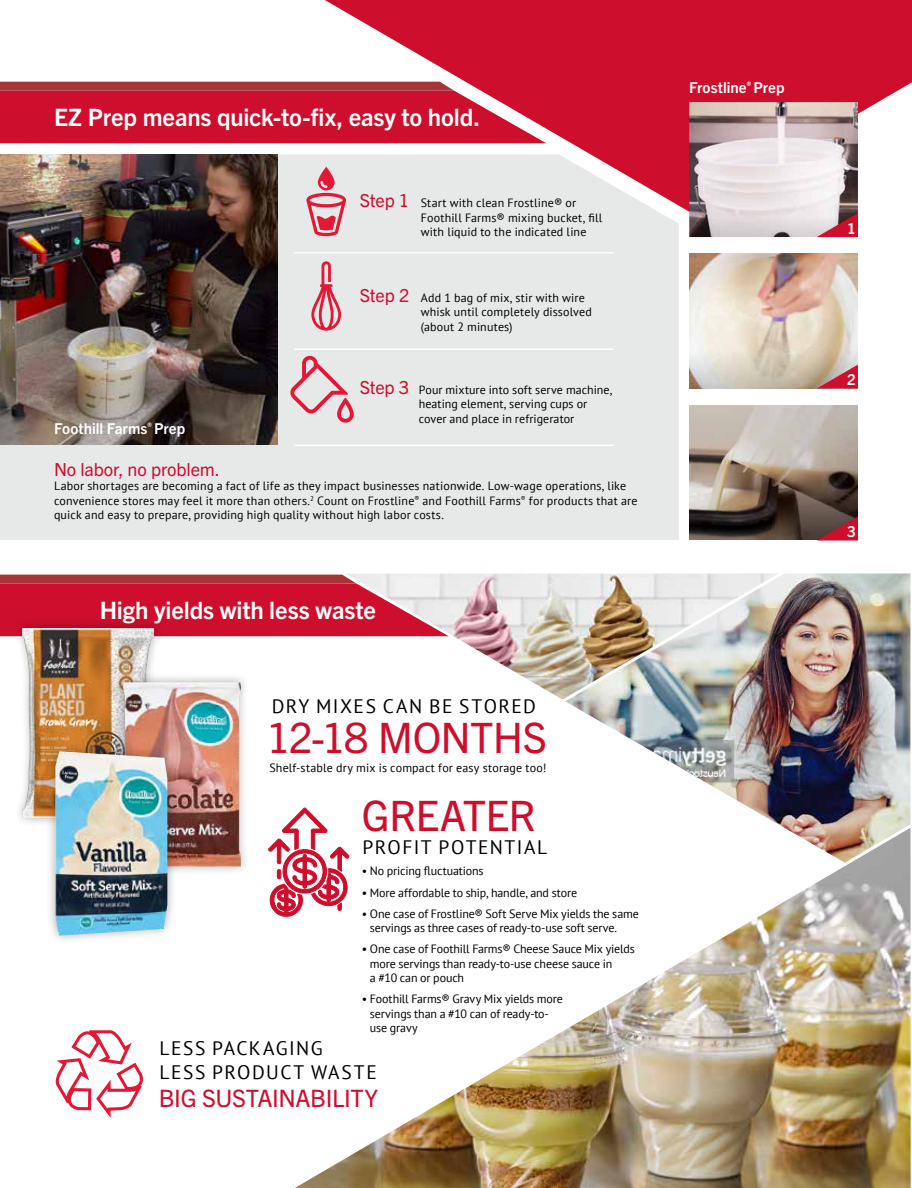
<style>
.page{position:relative;width:912px;height:1188px;background:#fff}
.page>*{position:absolute;margin:0;border:0;box-sizing:border-box;transform-origin:0 0}
.t1{font:42px "Trade Gothic Next LT Pro";letter-spacing:-.02em;color:#ce0e2d}
.t2{font:700 24px "Trade Gothic Next LT Pro";letter-spacing:-.005em;color:#fff}
.t3{font:24px "Trade Gothic Next LT Pro";letter-spacing:-.015em;color:#ce0e2d}
.t4{font:19.5px/23.4px "PT Sans";letter-spacing:.075em;color:#000}
.t5{font:18px "Trade Gothic Next LT Pro";letter-spacing:-.005em;color:#ce0e2d}
.t6{font:700 15px "Trade Gothic Next LT Pro";letter-spacing:.005em;color:#fff}
.t7{font:12px/14.4px "PT Sans";letter-spacing:.005em;color:#000}
.s1{font-family:"Trade Gothic Next LT Pro";font-size:18px;color:#ce0e2d}
</style>
<div class="page">
<img style="left:572px;top:573px;width:339px;height:247px">
<div style="left:0;top:154px;width:678px;height:386px;background:#e7e8e8"></div>
<svg style="left:325px;top:0;width:586px;height:212px;fill:#ce0e2d"></svg>
<img style="left:336px;top:573px;width:459px;height:132px">
<svg style="left:0;top:82px;width:546px;height:61px;background:#cb1d37"></svg>
<svg style="left:0;top:575px;width:448px;height:61px;background:#cd3047"></svg>
<svg style="left:292px;top:808px;width:26px;height:12px"></svg>
<img style="left:268px;top:820px;width:643px;height:368px">
<svg style="left:306px;top:167px;width:40px;height:69px;background:#e59ea9"></svg>
<svg style="left:311px;top:261px;width:30px;height:70px;background:#e5a4ae"></svg>
<svg style="left:289px;top:356px;width:65px;height:67px;background:#e6bec4"></svg>
<hr style="left:294px;top:252px;width:319px;height:2px;background:#fff">
<hr style="left:294px;top:348px;width:319px;height:2px;background:#fff">
<hr style="left:294px;top:445px;width:319px;height:1px;background:#fff">
<img style="left:0;top:154px;width:277px;height:291px">
<img style="left:689px;top:254px;width:168px;height:135px">
<img style="left:689px;top:102px;width:168px;height:135px">
<img style="left:689px;top:405px;width:168px;height:135px">
<div style="left:14px;top:619px;width:149px;height:208px;background:#000;opacity:.3"></div>
<img style="left:23px;top:628px;width:131px;height:190px">
<div style="left:113px;top:673px;width:137px;height:203px;background:#000;opacity:.3"></div>
<img style="left:123px;top:682px;width:118px;height:185px">
<div style="left:45px;top:742px;width:132px;height:203px;background:#000;opacity:.3"></div>
<img style="left:55px;top:751px;width:112px;height:185px">
<svg style="left:55px;top:1030px;width:88px;height:88px"></svg>
<svg style="left:816px;top:213px;width:41px;height:24px"></svg>
<svg style="left:816px;top:365px;width:41px;height:24px"></svg>
<svg style="left:816px;top:517px;width:41px;height:24px"></svg>
<h2 class="t2" style="left:54px;top:101px;width:427px">EZ Prep means quick-to-fix, easy to hold.</h2>
<p class="t7" style="left:420px;top:196px;width:183px;text-indent:-61px"><span class="s1">Step 1</span> Start with clean Frostline® or<br>Foothill Farms® mixing bucket, fill with liquid to the indicated line</p>
<p class="t6" style="left:54px;top:418px;width:133px">Foothill Farms<sup>®</sup> Prep</p>
<p class="t7" style="left:420px;top:290px;width:173px;text-indent:-61px"><span class="s1">Step 2</span> Add 1 bag of mix, stir with wire whisk until completely dissolved (about 2 minutes)</p>
<p class="t7" style="left:418px;top:382px;width:195px;text-indent:-59px"><span class="s1">Step 3</span> Pour mixture into soft serve machine, heating element, serving cups or cover and place in refrigerator</p>
<h3 class="t5" style="left:54px;top:457px;width:167px">No labor, no problem.</h3>
<p class="t7" style="left:54px;top:479px;width:584px">Labor shortages are becoming a fact of life as they impact businesses nationwide. Low-wage operations, like convenience stores may feel it more than others.<sup>2</sup> Count on Frostline<sup>®</sup> and Foothill Farms<sup>®</sup> for products that are quick and easy to prepare, providing high quality without high labor costs.</p>
<h2 class="t2" style="left:100px;top:594px;width:278px">High yields with less waste</h2>
<h3 class="t4" style="left:271px;top:694px;width:266px">DRY MIXES CAN BE STORED</h3>
<h1 class="t1" style="left:266px;top:708px;width:282px">12-18 MONTHS</h1>
<p class="t7" style="left:269px;top:761px;width:278px">Shelf-stable dry mix is compact for easy storage too!</p>
<h1 class="t1" style="left:362px;top:787px;width:175px">GREATER</h1>
<h3 class="t4" style="left:362px;top:835px;width:186px">PROFIT POTENTIAL</h3>
<p class="t7" style="left:362px;top:864px;width:123px">• No pricing fluctuations</p>
<p class="t7" style="left:362px;top:885px;width:217px">• More affordable to ship, handle, and store</p>
<p class="t7" style="left:370px;top:906px;width:270px;text-indent:-8px">• One case of Frostline® Soft Serve Mix yields the same servings as three cases of ready-to-use soft serve.</p>
<p class="t7" style="left:370px;top:942px;width:266px;text-indent:-8px">• One case of Foothill Farms® Cheese Sauce Mix yields more servings than ready-to-use cheese sauce in<br>a #10 can or pouch</p>
<p class="t7" style="left:370px;top:992px;width:194px;text-indent:-8px">• Foothill Farms® Gravy Mix yields more servings than a #10 can of ready-to&shy;use gravy</p>
<h3 class="t4" style="left:159px;top:1036px;width:219px">LESS PACKAGING<br>LESS PRODUCT WASTE</h3>
<h2 class="t3" style="left:159px;top:1082px;width:221px">BIG SUSTAINABILITY</h2>
<p class="t6" style="left:689px;top:77px;width:97px">Frostline<sup>®</sup> Prep</p>
<p class="t6" style="left:846px;top:218px;width:10px">1</p>
<p class="t6" style="left:846px;top:369px;width:10px">2</p>
<p class="t6" style="left:846px;top:521px;width:10px">3</p>
</div>
